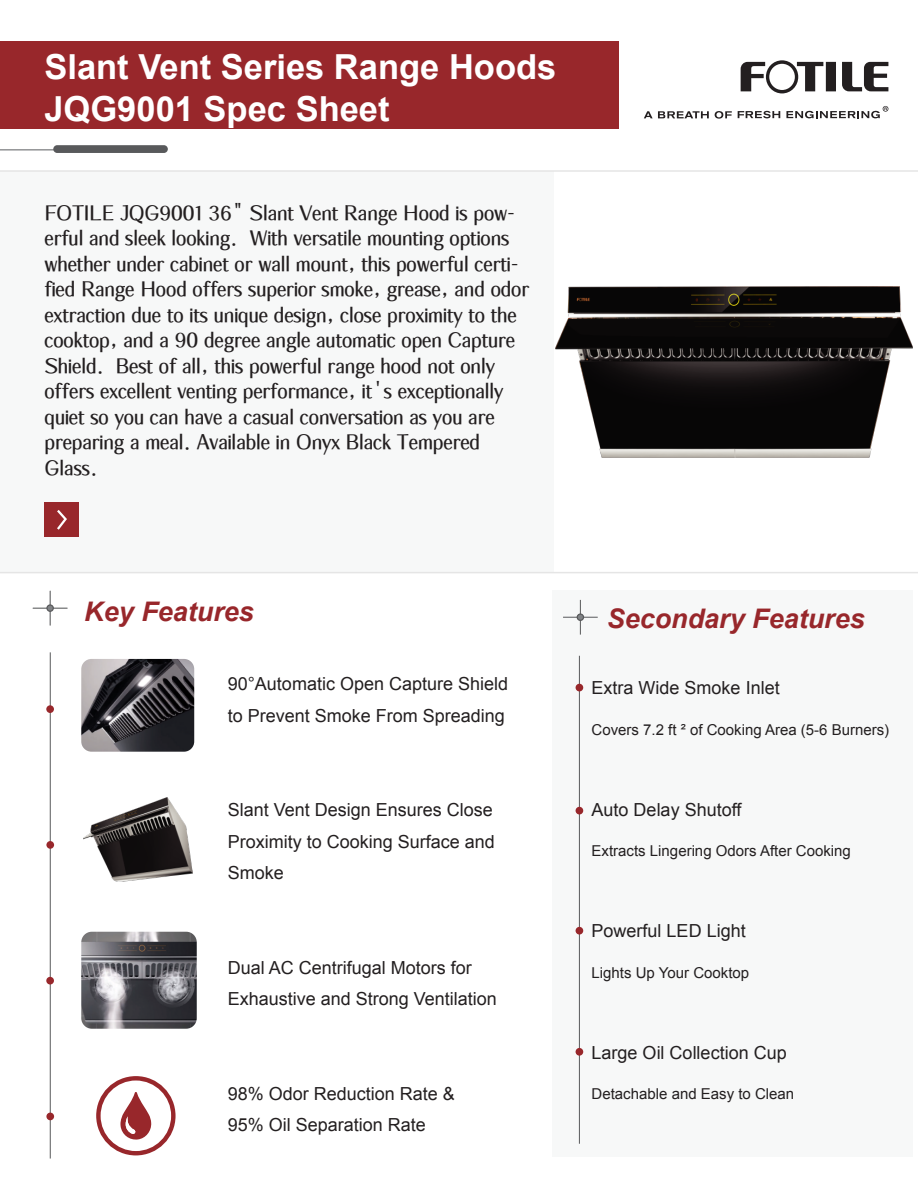
<style>
.page{position:relative;width:918px;height:1188px;background:#fff}
.page>*{position:absolute;margin:0;border:0;box-sizing:border-box;transform-origin:0 0}
.t1{font:700 34.5px/41.4px "Arial";color:#fff}
.t2{font:italic 700 27px "Arial";color:#98272b}
.t3{font:700 19.5px/25.5px "FOTILE3";color:#231f20}
.t4{font:18px/31.5px "Arial";color:#231f20}
.t5{font:15px "Arial";color:#231f20}
</style>
<div class="page">
<div style="left:553px;top:591px;width:360px;height:566px;background:#f7f8f8"></div>
<div style="left:0;top:171px;width:554px;height:402px;background:#f7f8f8"></div>
<hr style="left:0;top:170px;width:918px;height:2px;background:#e5e5e5">
<hr style="left:0;top:572px;width:918px;height:1px;background:#e5e5e5">
<div style="left:44px;top:503px;width:35px;height:34px;background:#98272b"></div>
<svg style="left:57px;top:510px;width:10px;height:20px"></svg>
<hr style="left:50px;top:591px;width:1px;height:35px;background:#58595b">
<hr style="left:33px;top:608px;width:34px;height:1px;background:#58595b">
<svg style="left:48px;top:606px;width:4px;height:4px"></svg>
<div style="left:46px;top:604px;width:8px;height:8px;border:1px solid #58595b;border-radius:50%"></div>
<hr style="left:580px;top:600px;width:1px;height:35px;background:#58595b">
<hr style="left:563px;top:617px;width:35px;height:1px;background:#58595b">
<div style="left:577px;top:614px;width:7px;height:6px;background:#808285;border-radius:50%"></div>
<div style="left:577px;top:613px;width:7px;height:8px;border:1px solid #58595b;border-radius:50%"></div>
<hr style="left:0;top:149px;width:96px;height:1px;background:#6d6e71">
<div style="left:53px;top:145px;width:115px;height:8px;background:#58595b;border-radius:4px"></div>
<hr style="left:579px;top:656px;width:1px;height:488px;background:#58595b">
<div style="left:576px;top:927px;width:7px;height:8px;background:#98272b;border-radius:50%"></div>
<div style="left:576px;top:807px;width:7px;height:7px;background:#98272b;border-radius:50%"></div>
<div style="left:576px;top:684px;width:7px;height:7px;background:#98272b;border-radius:50%"></div>
<div style="left:576px;top:1048px;width:7px;height:8px;background:#98272b;border-radius:50%"></div>
<div style="left:0;top:42px;width:618px;height:87px;background:#98272b"></div>
<img style="left:556px;top:286px;width:356px;height:172px">
<hr style="left:50px;top:652px;width:1px;height:507px;background:#58595b">
<div style="left:46px;top:841px;width:8px;height:8px;background:#98272b;border-radius:50%"></div>
<div style="left:46px;top:705px;width:8px;height:8px;background:#98272b;border-radius:50%"></div>
<div style="left:46px;top:1113px;width:8px;height:7px;background:#98272b;border-radius:50%"></div>
<div style="left:46px;top:977px;width:8px;height:8px;background:#98272b;border-radius:50%"></div>
<img style="left:81px;top:932px;width:116px;height:97px">
<img style="left:81px;top:659px;width:113px;height:93px">
<svg style="left:96px;top:1076px;width:80px;height:79px"></svg>
<svg style="left:741px;top:60px;width:147px;height:33px"></svg>
<svg style="left:644px;top:111px;width:65px;height:7px"></svg>
<svg style="left:715px;top:111px;width:17px;height:8px"></svg>
<svg style="left:738px;top:111px;width:42px;height:7px"></svg>
<svg style="left:786px;top:106px;width:102px;height:12px"></svg>
<img style="left:83px;top:798px;width:109px;height:83px">
<h1 class="t1" style="left:44px;top:48px;width:513px">Slant Vent Series Range Hoods<br>JQG9001 Spec Sheet</h1>
<p class="t3" style="left:44px;top:201px;width:486px">FOTILE JQG9001 36" Slant Vent Range Hood is pow&shy;erful and sleek looking. With versatile mounting options whether under cabinet or wall mount, this powerful certi&shy;fied Range Hood offers superior smoke, grease, and odor extraction due to its unique design, close proximity to the cooktop, and a 90 degree angle automatic open Capture Shield. Best of all, this powerful range hood not only offers excellent venting performance, it's exceptionally quiet so you can have a casual conversation as you are preparing a meal. Available in Onyx Black Tempered Glass.</p>
<h2 class="t2" style="left:84px;top:594px;width:171px">Key Features</h2>
<h2 class="t2" style="left:607px;top:601px;width:260px">Secondary Features</h2>
<p class="t4" style="left:228px;top:669px;width:282px">90°Automatic Open Capture Shield to Prevent Smoke From Spreading</p>
<p class="t4" style="left:228px;top:795px;width:269px;text-align:justify">Slant Vent Design Ensures Close Proximity to Cooking Surface and Smoke</p>
<p class="t4" style="left:228px;top:952px;width:271px">Dual AC Centrifugal Motors for<br>Exhaustive and Strong Ventilation</p>
<p class="t4" style="left:228px;top:1078px;width:229px">98% Odor Reduction Rate &amp;<br>95% Oil Separation Rate</p>
<p class="t4" style="left:592px;top:672px;width:190px">Extra Wide Smoke Inlet</p>
<p class="t5" style="left:592px;top:719px;width:299px">Covers 7.2 ft ² of Cooking Area (5-6 Burners)</p>
<p class="t4" style="left:592px;top:794px;width:151px">Auto Delay Shutoff</p>
<p class="t5" style="left:592px;top:841px;width:261px">Extracts Lingering Odors After Cooking</p>
<p class="t4" style="left:592px;top:915px;width:156px">Powerful LED Light</p>
<p class="t5" style="left:592px;top:962px;width:159px">Lights Up Your Cooktop</p>
<p class="t4" style="left:592px;top:1037px;width:197px">Large Oil Collection Cup</p>
<p class="t5" style="left:592px;top:1084px;width:204px">Detachable and Easy to Clean</p>
</div>
